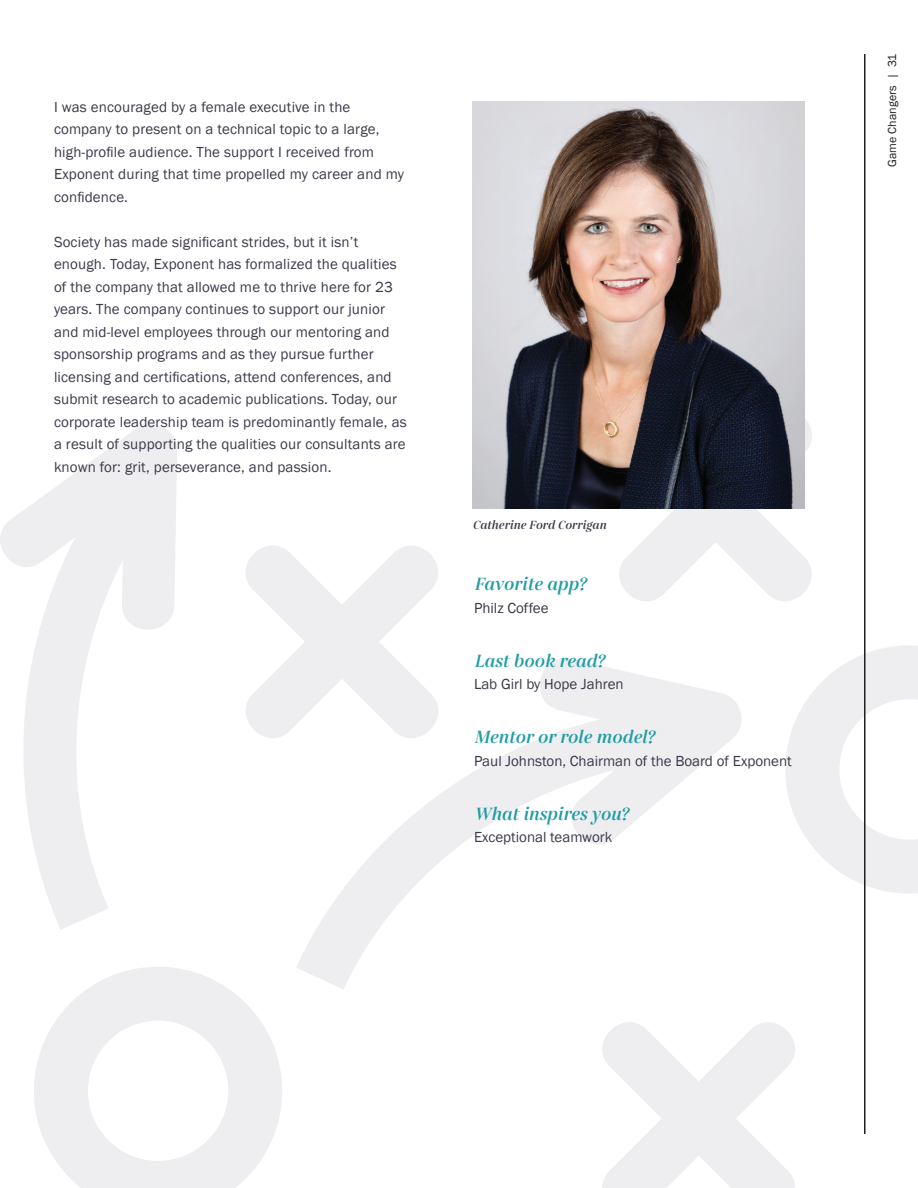
<style>
.page{position:relative;width:918px;height:1188px;background:#fff}
.page>*{position:absolute;margin:0;border:0;box-sizing:border-box;transform-origin:0 0}
.t1{font:italic 600 18px "Gabriela";color:#229da4}
.t2{font:15px/22.5px "Franklin Gothic";letter-spacing:.01em;color:#3c394b}
.t3{font:italic 600 12px "Gabriela";color:#3c394b}
.t4{font:12px "Franklin Gothic";color:#231f20}
</style>
<div class="page">
<svg style="left:296px;top:658px;width:445px;height:331px"></svg>
<svg style="left:0;top:424px;width:177px;height:505px"></svg>
<svg style="left:246px;top:545px;width:203px;height:193px"></svg>
<svg style="left:602px;top:1022px;width:193px;height:166px"></svg>
<svg style="left:619px;top:409px;width:193px;height:192px"></svg>
<svg style="left:785px;top:645px;width:133px;height:249px"></svg>
<svg style="left:34px;top:967px;width:248px;height:221px;fill:#eeeef0"></svg>
<hr style="left:864px;top:54px;width:2px;height:1080px;background:#231f20">
<img style="left:472px;top:101px;width:332px;height:408px">
<p class="t2" style="left:54px;top:96px;width:352px">I was encouraged by a female executive in the company to present on a technical topic to a large, high-profile audience. The support I received from Exponent during that time propelled my career and my confidence.</p>
<p class="t2" style="left:54px;top:231px;width:354px">Society has made significant strides, but it isn’t enough. Today, Exponent has formalized the qualities of the company that allowed me to thrive here for 23 years. The company continues to support our junior and mid-level employees through our mentoring and sponsorship programs and as they pursue further licensing and certifications, attend conferences, and submit research to academic publications. Today, our corporate leadership team is predominantly female, as a result of supporting the qualities our consultants are known for: grit, perseverance, and passion.</p>
<p class="t3" style="left:472px;top:518px;width:135px">Catherine Ford Corrigan</p>
<p class="t1" style="left:474px;top:573px;width:114px">Favorite app?</p>
<p class="t2" style="left:474px;top:597px;width:76px">Philz Coffee</p>
<p class="t1" style="left:474px;top:650px;width:132px">Last book read?</p>
<p class="t2" style="left:474px;top:673px;width:151px">Lab Girl by Hope Jahren</p>
<p class="t1" style="left:474px;top:726px;width:182px">Mentor or role model?</p>
<p class="t2" style="left:474px;top:750px;width:319px">Paul Johnston, Chairman of the Board of Exponent</p>
<p class="t1" style="left:474px;top:803px;width:156px">What inspires you?</p>
<p class="t2" style="left:474px;top:826px;width:140px">Exceptional teamwork</p>
<p class="t4" style="left:885px;top:167px;width:114px;rotate:-90deg">Game Changers | 31</p>
</div>
